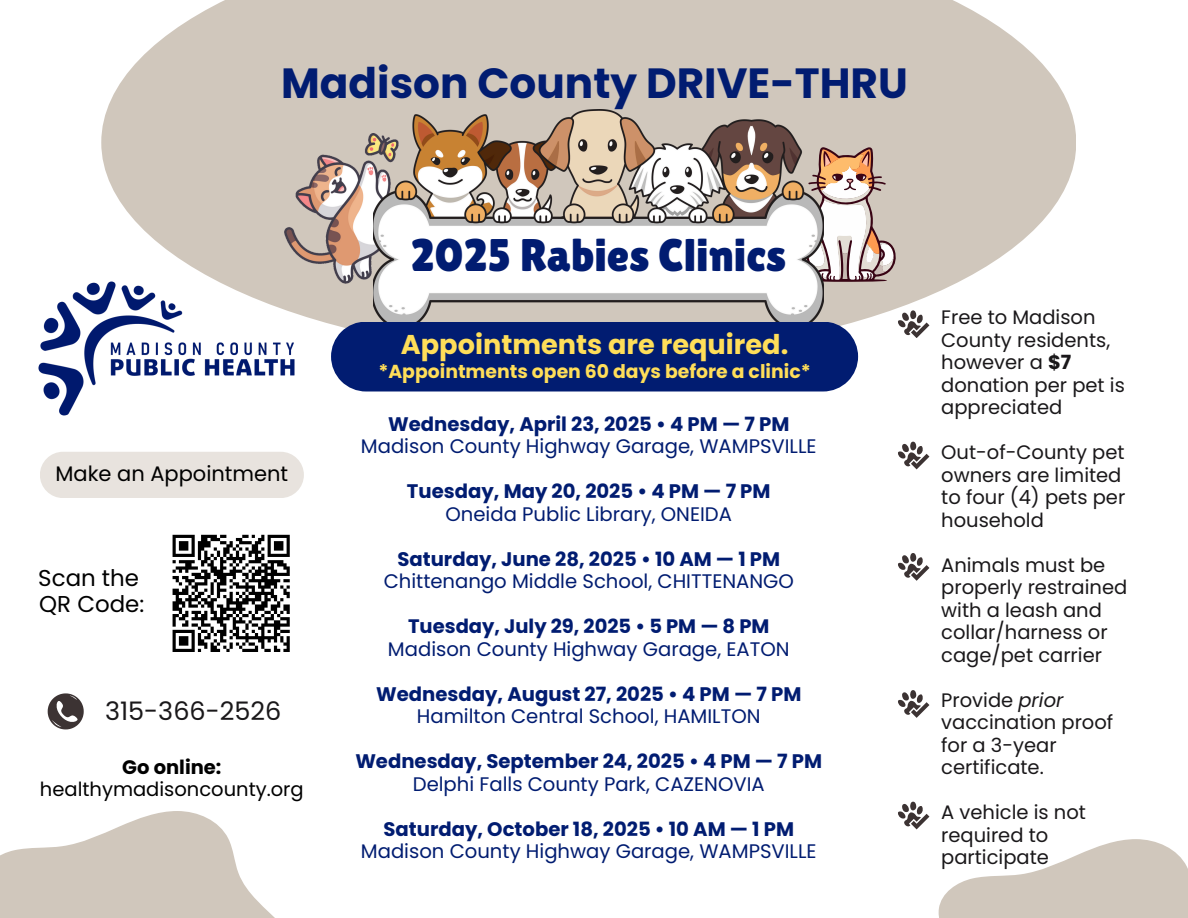
<style>
.page{position:relative;width:1188px;height:918px;background:#fff}
.page>*{position:absolute;margin:0;border:0;box-sizing:border-box;transform-origin:0 0}
.t1{font:45.6px "Lilita One";color:#011c71}
.t2{font:700 42.15px "Poppins";color:#011c71}
.t3{font:700 27.15px "Poppins";color:#ffde59}
.t4{font:25.5px "Poppins";color:#1a181a}
.t5{font:22.95px/25.8px "Poppins";color:#000}
.t6{font:21px "Poppins";color:#000}
.t7{font:19.65px "Poppins";color:#011c71}
.t8{font:700 19.65px "Poppins";color:#011c71}
.t9{font:19.5px/22.5px "Poppins";color:#1a181a}
.t10{font:700 19.5px "Poppins";color:#011c71}
.t11{font:19.5px "Poppins";color:#000}
.t12{font:700 19.5px "Poppins";color:#000}
.t13{font:700 18.75px "Poppins";color:#ffde59}
.s1{font-weight:700}
.s2{font-style:italic}
</style>
<div class="page">
<svg style="left:101px;top:0;width:975px;height:357px;fill:#d0c7bc"></svg>
<svg style="left:823px;top:147px;width:74px;height:135px"></svg>
<img style="left:285px;top:134px;width:88px;height:151px">
<img style="left:373px;top:110px;width:450px;height:212px">
<svg style="left:0;top:811px;width:275px;height:107px"></svg>
<svg style="left:938px;top:839px;width:250px;height:79px"></svg>
<div style="left:331px;top:322px;width:527px;height:70px;background:#011c71"></div>
<svg style="left:172px;top:534px;width:118px;height:118px"></svg>
<svg style="left:48px;top:693px;width:36px;height:36px"></svg>
<img style="left:38px;top:265px;width:275px;height:151px">
<div style="left:40px;top:452px;width:264px;height:46px;background:#e8e3de;border-radius:23px"></div>
<svg style="left:897px;top:310px;width:32px;height:28px"></svg>
<svg style="left:898px;top:441px;width:31px;height:28px"></svg>
<svg style="left:898px;top:553px;width:31px;height:28px"></svg>
<svg style="left:898px;top:690px;width:31px;height:28px"></svg>
<svg style="left:898px;top:801px;width:31px;height:28px"></svg>
<h2 class="t2" style="left:281px;top:54px;width:628px">Madison County DRIVE-THRU</h2>
<p class="t6" style="left:55px;top:459px;width:234px">Make an Appointment</p>
<p class="t5" style="left:38px;top:565px;width:108px">Scan the<br>QR Code:</p>
<p class="t4" style="left:105px;top:694px;width:178px">315-366-2526</p>
<p class="t12" style="left:122px;top:753px;width:101px">Go online:</p>
<p class="t11" style="left:40px;top:776px;width:265px">healthymadisoncounty.org</p>
<h1 class="t1" style="left:410px;top:229px;width:377px">2025 Rabies Clinics</h1>
<p class="t3" style="left:401px;top:325px;width:389px">Appointments are required.</p>
<p class="t13" style="left:378px;top:358px;width:434px">*Appointments open 60 days before a clinic*</p>
<p class="t8" style="left:388px;top:410px;width:403px">Wednesday, April 23, 2025 • 4 PM — 7 PM</p>
<p class="t7" style="left:361px;top:433px;width:457px">Madison County Highway Garage, WAMPSVILLE</p>
<p class="t8" style="left:407px;top:478px;width:365px">Tuesday, May 20, 2025 • 4 PM — 7 PM</p>
<h5 class="t7" style="left:446px;top:500px;width:288px">Oneida Public Library, ONEIDA</h5>
<p class="t8" style="left:397px;top:545px;width:384px">Saturday, June 28, 2025 • 10 AM — 1 PM</p>
<p class="t7" style="left:384px;top:568px;width:412px">Chittenango Middle School, CHITTENANGO</p>
<p class="t10" style="left:408px;top:613px;width:363px">Tuesday, July 29, 2025 • 5 PM — 8 PM</p>
<p class="t7" style="left:388px;top:635px;width:403px">Madison County Highway Garage, EATON</p>
<p class="t8" style="left:376px;top:680px;width:427px">Wednesday, August 27, 2025 • 4 PM — 7 PM</p>
<p class="t7" style="left:417px;top:703px;width:345px">Hamilton Central School, HAMILTON</p>
<p class="t8" style="left:355px;top:748px;width:468px">Wednesday, September 24, 2025 • 4 PM — 7 PM</p>
<p class="t7" style="left:413px;top:770px;width:353px">Delphi Falls County Park, CAZENOVIA</p>
<p class="t8" style="left:383px;top:815px;width:412px">Saturday, October 18, 2025 • 10 AM — 1 PM</p>
<p class="t7" style="left:361px;top:838px;width:457px">Madison County Highway Garage, WAMPSVILLE</p>
<p class="t9" style="left:941px;top:306px;width:185px">Free to Madison<br>County residents, however a <span class="s1">$7 </span>donation per pet is appreciated</p>
<p class="t9" style="left:941px;top:441px;width:186px">Out-of-County pet owners are limited to four (4) pets per household</p>
<p class="t9" style="left:941px;top:554px;width:188px">Animals must be properly restrained with a leash and collar/harness or cage/pet carrier</p>
<p class="t9" style="left:941px;top:689px;width:174px">Provide <span class="s2">prior </span>vaccination proof for a 3-year certificate.</p>
<p class="t9" style="left:941px;top:801px;width:146px">A vehicle is not required to participate</p>
</div>
